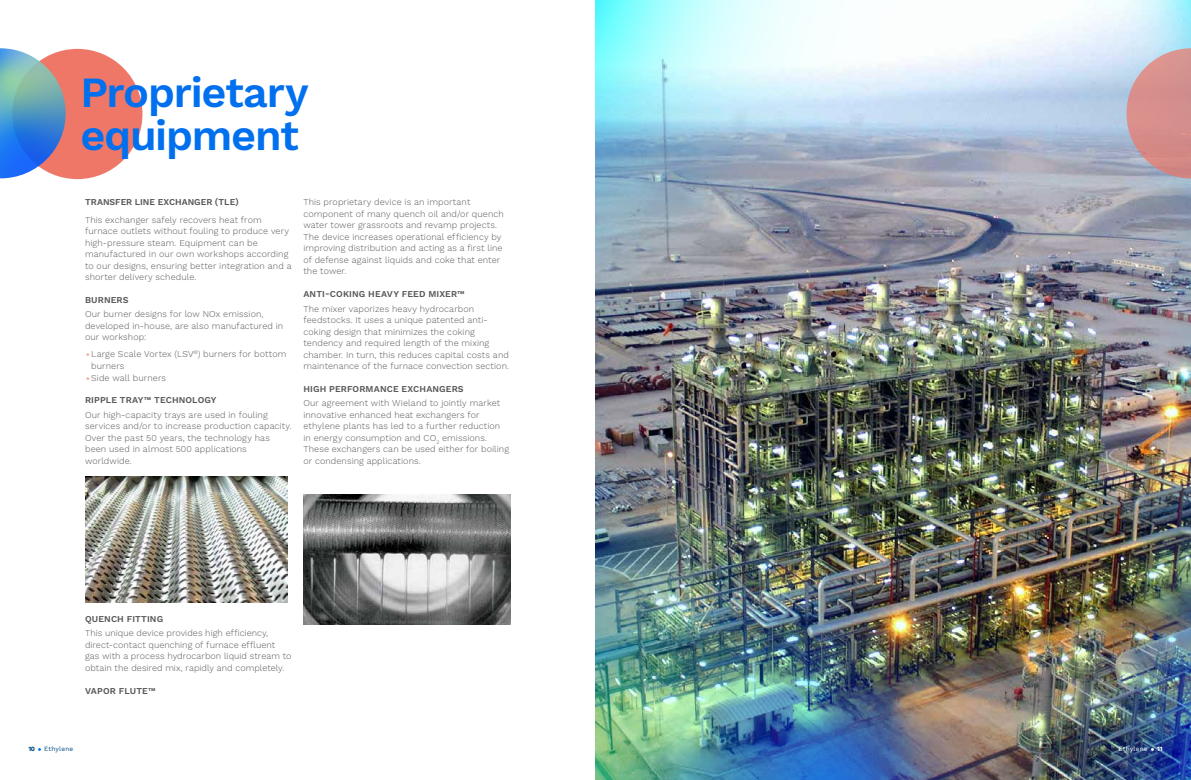
<style>
.page{position:relative;width:1191px;height:780px;background:#fff}
.page>*{position:absolute;margin:0;border:0;box-sizing:border-box;transform-origin:0 0}
.titre{font:600 43px/43px "Work Sans";letter-spacing:-.03em;color:#0070ef}
.texte_courant{font:300 9px/11.5px "Work Sans";letter-spacing:.01em;color:#575756}
.ss_titre_02{font:600 9px "Work Sans";letter-spacing:.01em;color:#575756}
.t1{font:6.5px "Work Sans";letter-spacing:.025em;color:#004c84}
.t2{font:6.5px "Work Sans";letter-spacing:.025em;color:#fff}
.t3{font:700 6.5px "Work Sans";color:#004c84}
.t4{font:700 6.5px "Work Sans";color:#fff}
.s1{font-size:13px;color:#f3998d}
</style>
<div class="page">
<div style="left:12px;top:49px;width:130px;height:130px;background:#ee7767;border-radius:50%"></div>
<svg style="left:0;top:48px;width:66px;height:130px"></svg>
<img style="left:303px;top:494px;width:207px;height:130px">
<img style="left:85px;top:476px;width:202px;height:126px">
<img style="left:595px;top:0;width:596px;height:780px">
<svg style="left:1126px;top:48px;width:65px;height:130px;background:#ce9a9c"></svg>
<p class="titre" style="left:80px;top:73px;width:230px">Proprietary equipment</p>
<p class="ss_titre_02" style="left:85px;top:197px;width:155px">TRANSFER LINE EXCHANGER (TLE)</p>
<p class="texte_courant" style="left:85px;top:214px;width:208px">This exchanger safely recovers heat from furnace outlets without fouling to produce very high-pressure steam. Equipment can be manufactured in our own workshops according to our designs, ensuring better integration and a shorter delivery schedule.</p>
<p class="ss_titre_02" style="left:85px;top:294px;width:45px">BURNERS</p>
<p class="texte_courant" style="left:85px;top:309px;width:200px">Our burner designs for low NOx emission, developed in-house, are also manufactured in our workshop:</p>
<p class="texte_courant" style="left:91px;top:349px;width:197px;text-indent:-6px"><span class="s1">•</span>Large Scale Vortex (LSV<sup>®</sup>) burners for bottom burners</p>
<p class="texte_courant" style="left:85px;top:372px;width:82px"><span class="s1">•</span>Side wall burners</p>
<p class="ss_titre_02" style="left:85px;top:395px;width:133px">RIPPLE TRAY™ TECHNOLOGY</p>
<p class="texte_courant" style="left:85px;top:409px;width:208px">Our high-capacity trays are used in fouling services and/or to increase production capacity.<br>Over the past 50 years, the technology has been used in almost 500 applications worldwide.</p>
<p class="texte_courant" style="left:303px;top:197px;width:202px">This proprietary device is an important component of many quench oil and/or quench water tower grassroots and revamp projects.<br>The device increases operational efficiency by improving distribution and acting as a first line of defense against liquids and coke that enter the tower.</p>
<p class="ss_titre_02" style="left:303px;top:289px;width:163px">ANTI-COKING HEAVY FEED MIXER™</p>
<p class="texte_courant" style="left:303px;top:303px;width:207px">The mixer vaporizes heavy hydrocarbon feedstocks. It uses a unique patented anti&shy;coking design that minimizes the coking tendency and required length of the mixing chamber. In turn, this reduces capital costs and maintenance of the furnace convection section.</p>
<p class="ss_titre_02" style="left:303px;top:384px;width:162px">HIGH PERFORMANCE EXCHANGERS</p>
<p class="texte_courant" style="left:303px;top:398px;width:207px">Our agreement with Wieland to jointly market innovative enhanced heat exchangers for ethylene plants has led to a further reduction in energy consumption and CO<sub>2</sub> emissions.<br>These exchangers can be used either for boiling or condensing applications.</p>
<p class="ss_titre_02" style="left:85px;top:613px;width:80px">QUENCH FITTING</p>
<p class="texte_courant" style="left:85px;top:627px;width:208px">This unique device provides high efficiency, direct-contact quenching of furnace effluent gas with a process hydrocarbon liquid stream to obtain the desired mix, rapidly and completely.</p>
<p class="ss_titre_02" style="left:85px;top:685px;width:72px">VAPOR FLUTE™</p>
<p class="t3" style="left:28px;top:744px;width:8px">10</p>
<p class="t1" style="left:44px;top:744px;width:31px">Ethylene</p>
<p class="t2" style="left:1118px;top:744px;width:31px">Ethylene</p>
<p class="t4" style="left:1157px;top:744px;width:7px">11</p>
</div>
